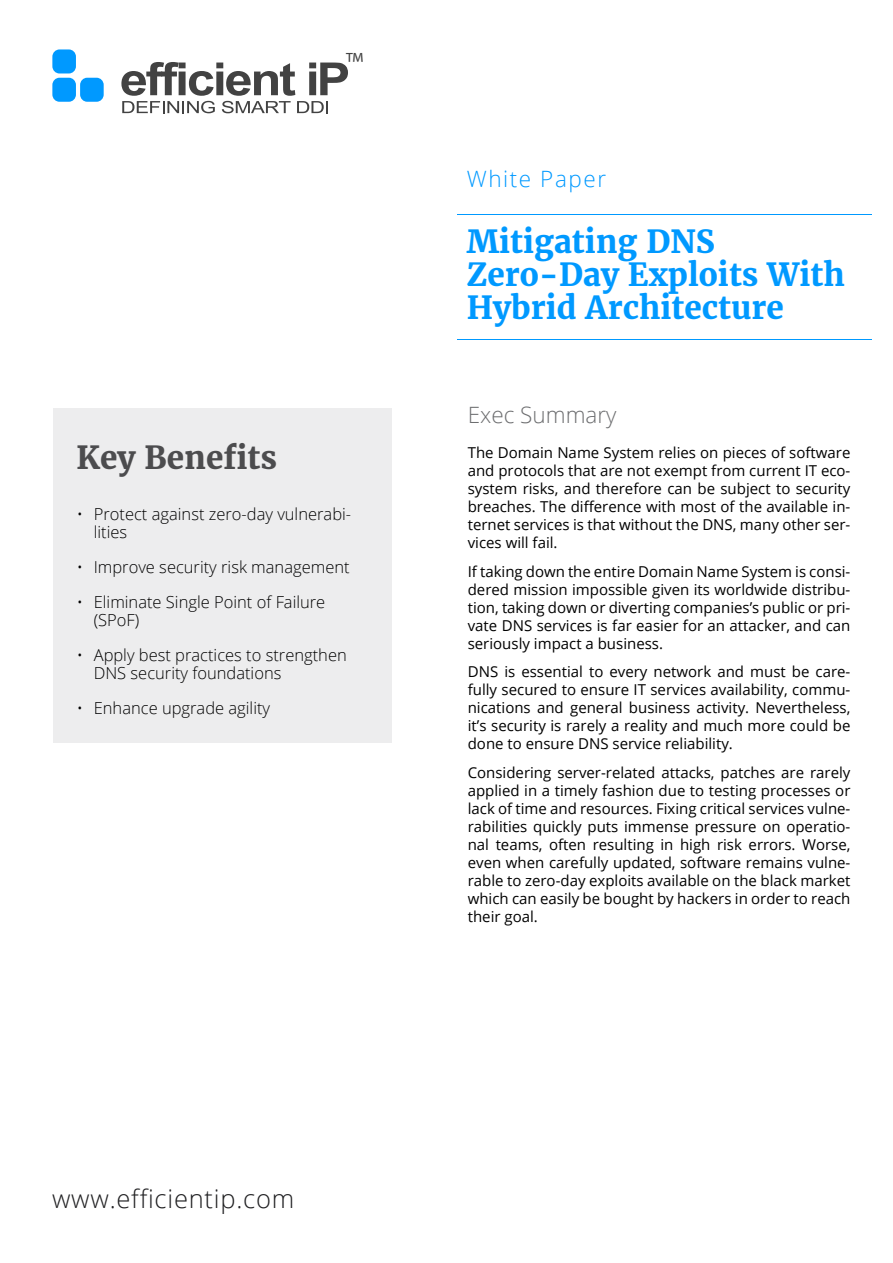
<style>
.page{position:relative;width:893px;height:1263px;background:#fff}
.page>*{position:absolute;margin:0;border:0;box-sizing:border-box;transform-origin:0 0}
.t1{font:700 31.5px/33px "Merriweather";color:#09f}
.t2{font:700 31.5px "Merriweather";color:#4c4c4e}
.t3{font:300 25.5px "Open Sans";letter-spacing:.03em;color:#202022}
.t4{font:300 22.5px "Open Sans";color:#6d6e70}
.t5{font:300 22.5px "Open Sans";letter-spacing:.07em;color:#09f}
.t6{font:22.35px "Myriad";color:#424242}
.t7{font:300 16.5px/18px "Open Sans";color:#000}
.t8{font:15px/18px "Open Sans";color:#000;text-align:justify}
</style>
<div class="page">
<hr style="left:457px;top:339px;width:415px;height:1px;background:#09f">
<hr style="left:457px;top:214px;width:415px;height:1px;background:#09f">
<div style="left:52px;top:78px;width:24px;height:24px;background:#09f;border-radius:7px"></div>
<div style="left:52px;top:49px;width:24px;height:24px;background:#09f;border-radius:7px"></div>
<div style="left:80px;top:78px;width:24px;height:24px;background:#09f;border-radius:7px"></div>
<svg style="left:121px;top:62px;width:227px;height:51px"></svg>
<div style="left:54px;top:408px;width:338px;height:334px;background:#ededee"></div>
<h3 class="t6" style="left:346px;top:49px;width:19px">™</h3>
<h1 class="t2" style="left:77px;top:436px;width:202px">Key Benefits</h1>
<p class="t7" style="left:94px;top:505px;width:259px;text-indent:-17px">• Protect against zero-day vulnerabi&shy;lities</p>
<p class="t7" style="left:77px;top:558px;width:274px">• Improve security risk management</p>
<p class="t7" style="left:94px;top:593px;width:233px;text-indent:-17px">• Eliminate Single Point of Failure (SPoF)</p>
<p class="t7" style="left:94px;top:646px;width:255px;text-indent:-17px">• Apply best practices to strengthen<br>DNS security foundations</p>
<p class="t7" style="left:77px;top:699px;width:195px">• Enhance upgrade agility</p>
<h3 class="t5" style="left:467px;top:164px;width:141px">White Paper</h3>
<h1 class="t1" style="left:467px;top:225px;width:380px">Mitigating DNS<br>Zero-Day Exploits With<br>Hybrid Architecture</h1>
<h3 class="t4" style="left:468px;top:400px;width:150px">Exec Summary</h3>
<p class="t8" style="left:468px;top:443px;width:384px">The Domain Name System relies on pieces of software and protocols that are not exempt from current IT eco&shy;system risks, and therefore can be subject to security breaches. The difference with most of the available in&shy;ternet services is that without the DNS, many other ser&shy;vices will fail.</p>
<p class="t8" style="left:468px;top:562px;width:384px">If taking down the entire Domain Name System is consi&shy;dered mission impossible given its worldwide distribu&shy;tion, taking down or diverting companies’s public or pri&shy;vate DNS services is far easier for an attacker, and can seriously impact a business.</p>
<p class="t8" style="left:468px;top:662px;width:384px">DNS is essential to every network and must be care&shy;fully secured to ensure IT services availability, commu&shy;nications and general business activity. Nevertheless, it’s security is rarely a reality and much more could be done to ensure DNS service reliability.</p>
<p class="t8" style="left:468px;top:763px;width:384px">Considering server-related attacks, patches are rarely applied in a timely fashion due to testing processes or lack of time and resources. Fixing critical services vulne&shy;rabilities quickly puts immense pressure on operatio&shy;nal teams, often resulting in high risk errors. Worse, even when carefully updated, software remains vulne&shy;rable to zero-day exploits available on the black market which can easily be bought by hackers in order to reach their goal.</p>
<h2 class="t3" style="left:52px;top:1181px;width:244px">www.efficientip.com</h2>
</div>
